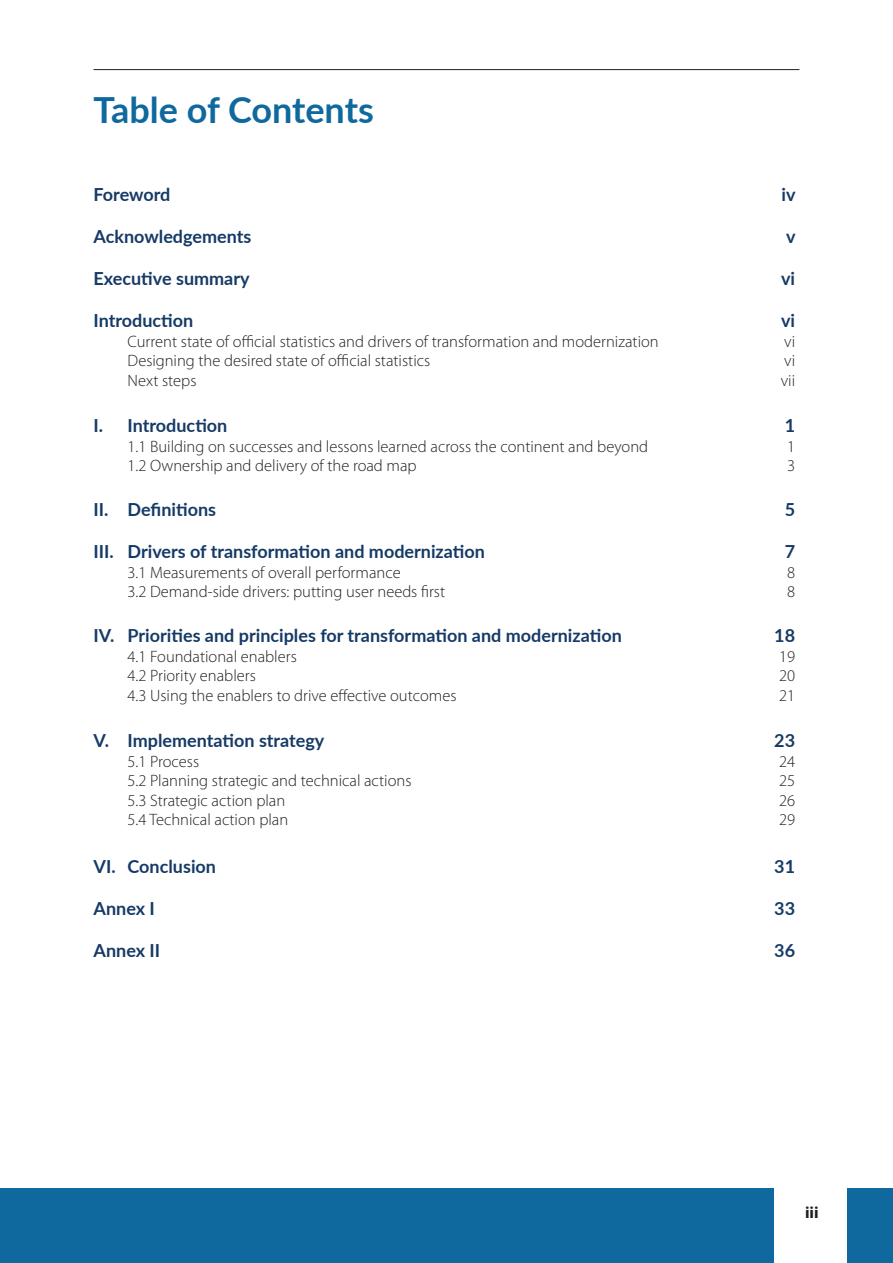
<style>
.page{position:relative;width:893px;height:1263px;background:#fff}
.page>*{position:absolute;margin:0;border:0;box-sizing:border-box;transform-origin:0 0}
.t1{font:700 36px "Lato";color:#10699e}
.t2{font:700 18px "Lato";color:#163a66}
.t3{font:300 16.5px "Myriad Pro";color:#231f20}
.t4{font:700 16.5px "Myriad Pro";color:#231f20}
</style>
<div class="page">
<div style="left:0;top:1188px;width:893px;height:75px;background:#10699e"></div>
<div style="left:775px;top:1169px;width:72px;height:94px;background:#fff"></div>
<hr style="left:94px;top:69px;width:705px;height:1px;background:#231f20">
<h1 class="t1" style="left:94px;top:83px;width:282px">Table of Contents</h1>
<p class="t2" style="left:94px;top:181px;width:78px">Foreword</p>
<p class="t2" style="left:781px;top:181px;width:16px">iv</p>
<p class="t2" style="left:94px;top:223px;width:159px">Acknowledgements</p>
<p class="t2" style="left:786px;top:223px;width:11px">v</p>
<p class="t2" style="left:94px;top:265px;width:158px">Executive summary</p>
<p class="t2" style="left:781px;top:265px;width:16px">vi</p>
<p class="t2" style="left:94px;top:307px;width:101px">Introduction</p>
<p class="t2" style="left:781px;top:307px;width:16px">vi</p>
<p class="t3" style="left:128px;top:331px;width:533px">Current state of official statistics and drivers of transformation and modernization</p>
<p class="t3" style="left:784px;top:331px;width:12px">vi</p>
<p class="t3" style="left:128px;top:351px;width:304px">Designing the desired state of official statistics</p>
<p class="t3" style="left:784px;top:351px;width:12px">vi</p>
<p class="t3" style="left:128px;top:370px;width:70px">Next steps</p>
<p class="t3" style="left:781px;top:370px;width:16px">vii</p>
<p class="t2" style="left:94px;top:412px;width:135px">I. Introduction</p>
<p class="t2" style="left:785px;top:412px;width:12px">1</p>
<p class="t3" style="left:128px;top:436px;width:522px">1.1 Building on successes and lessons learned across the continent and beyond</p>
<p class="t3" style="left:787px;top:436px;width:10px">1</p>
<p class="t3" style="left:128px;top:456px;width:291px">1.2 Ownership and delivery of the road map</p>
<p class="t3" style="left:787px;top:456px;width:10px">3</p>
<p class="t2" style="left:94px;top:496px;width:124px">II. Definitions</p>
<p class="t2" style="left:785px;top:496px;width:12px">5</p>
<p class="t2" style="left:94px;top:538px;width:393px">III. Drivers of transformation and modernization</p>
<p class="t2" style="left:785px;top:538px;width:12px">7</p>
<p class="t3" style="left:128px;top:562px;width:275px">3.1 Measurements of overall performance</p>
<p class="t3" style="left:787px;top:562px;width:10px">8</p>
<p class="t3" style="left:128px;top:582px;width:319px">3.2 Demand-side drivers: putting user needs first</p>
<p class="t3" style="left:787px;top:582px;width:10px">8</p>
<p class="t2" style="left:94px;top:622px;width:530px">IV. Priorities and principles for transformation and modernization</p>
<p class="t2" style="left:774px;top:622px;width:22px">18</p>
<p class="t3" style="left:128px;top:646px;width:171px">4.1 Foundational enablers</p>
<p class="t3" style="left:779px;top:646px;width:18px">19</p>
<p class="t3" style="left:128px;top:666px;width:130px">4.2 Priority enablers</p>
<p class="t3" style="left:779px;top:666px;width:18px">20</p>
<p class="t3" style="left:128px;top:685px;width:330px">4.3 Using the enablers to drive effective outcomes</p>
<p class="t3" style="left:779px;top:685px;width:18px">21</p>
<p class="t2" style="left:94px;top:727px;width:232px">V. Implementation strategy</p>
<p class="t2" style="left:774px;top:727px;width:22px">23</p>
<p class="t3" style="left:128px;top:751px;width:73px">5.1 Process</p>
<p class="t3" style="left:779px;top:751px;width:18px">24</p>
<p class="t3" style="left:128px;top:771px;width:285px">5.2 Planning strategic and technical actions</p>
<p class="t3" style="left:779px;top:771px;width:18px">25</p>
<p class="t3" style="left:128px;top:790px;width:159px">5.3 Strategic action plan</p>
<p class="t3" style="left:779px;top:790px;width:18px">26</p>
<p class="t3" style="left:128px;top:810px;width:162px">5.4 Technical action plan</p>
<p class="t3" style="left:779px;top:810px;width:18px">29</p>
<p class="t2" style="left:94px;top:853px;width:124px">VI. Conclusion</p>
<p class="t2" style="left:774px;top:853px;width:22px">31</p>
<p class="t2" style="left:94px;top:895px;width:63px">Annex I</p>
<p class="t2" style="left:774px;top:895px;width:22px">33</p>
<p class="t2" style="left:94px;top:937px;width:68px">Annex II</p>
<p class="t2" style="left:774px;top:937px;width:22px">36</p>
<p class="t4" style="left:805px;top:1202px;width:15px">iii</p>
</div>
